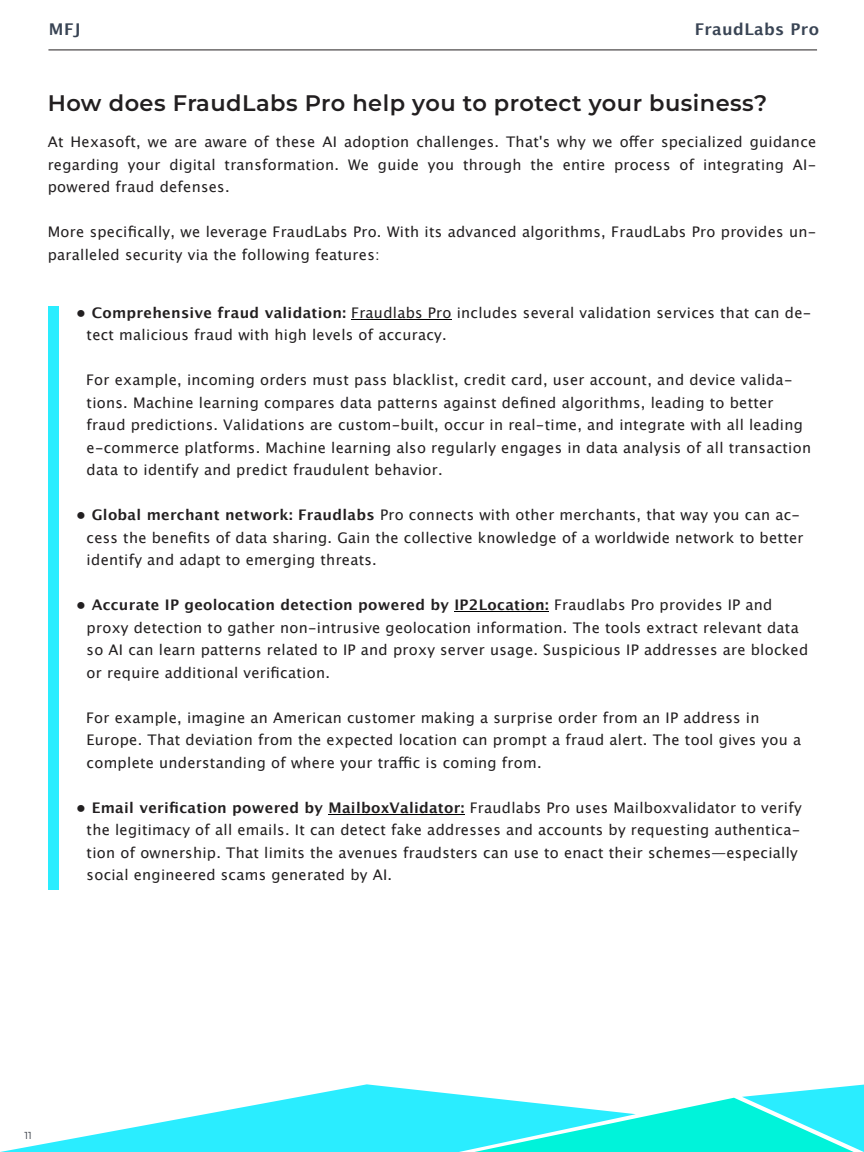
<style>
.page{position:relative;width:864px;height:1152px;background:#fff}
.page>*{position:absolute;margin:0;border:0;box-sizing:border-box;transform-origin:0 0}
.t1{font:600 22.5px "Montserrat";letter-spacing:.02em;color:#221f20}
.t2{font:700 16.2px "Lucida Grande";letter-spacing:.025em;color:#394454}
.t3{font:14.7px/22.5px "Lucida Grande";letter-spacing:.02em;color:#221f20}
.t4{font:10.2px "Montserrat";color:#2e333c}
.s1{font-weight:700}
</style>
<div class="page">
<hr style="left:48px;top:50px;width:769px;height:1px;background:#221f20">
<svg style="left:0;top:1084px;width:474px;height:68px;fill:#2aedff"></svg>
<svg style="left:474px;top:1084px;width:390px;height:68px"></svg>
<hr style="left:351px;top:319px;width:101px;height:1px;background:#000">
<hr style="left:455px;top:612px;width:94px;height:1px;background:#000">
<hr style="left:329px;top:814px;width:136px;height:1px;background:#000">
<div style="left:48px;top:306px;width:11px;height:584px;background:#2aedff"></div>
<p class="t2" style="left:49px;top:22px;width:33px">MFJ</p>
<p class="t2" style="left:695px;top:22px;width:126px">FraudLabs Pro</p>
<h1 class="t1" style="left:48px;top:90px;width:721px">How does FraudLabs Pro help you to protect your business?</h1>
<p class="t3" style="left:48px;top:132px;width:770px;text-align:justify">At Hexasoft, we are aware of these AI adoption challenges. That's why we offer specialized guidance regarding your digital transformation. We guide you through the entire process of integrating AI&shy;powered fraud defenses.</p>
<p class="t3" style="left:48px;top:222px;width:770px">More specifically, we leverage FraudLabs Pro. With its advanced algorithms, FraudLabs Pro provides un&shy;paralleled security via the following features:</p>
<p class="t3" style="left:87px;top:302px;width:726px;text-indent:-10px"><span class="s1">• Comprehensive fraud validation:</span> Fraudlabs Pro includes several validation services that can de&shy;tect malicious fraud with high levels of accuracy.</p>
<p class="t3" style="left:86px;top:370px;width:727px">For example, incoming orders must pass blacklist, credit card, user account, and device valida&shy;tions. Machine learning compares data patterns against defined algorithms, leading to better fraud predictions. Validations are custom-built, occur in real-time, and integrate with all leading e-commerce platforms. Machine learning also regularly engages in data analysis of all transaction data to identify and predict fraudulent behavior.</p>
<p class="t3" style="left:87px;top:505px;width:718px;text-indent:-10px"><span class="s1">• Global merchant network: Fraudlabs</span> Pro connects with other merchants, that way you can ac&shy;cess the benefits of data sharing. Gain the collective knowledge of a worldwide network to better identify and adapt to emerging threats.</p>
<p class="t3" style="left:87px;top:595px;width:723px;text-indent:-10px"><span class="s1">• Accurate IP geolocation detection powered by IP2Location:</span> Fraudlabs Pro provides IP and proxy detection to gather non-intrusive geolocation information. The tools extract relevant data so AI can learn patterns related to IP and proxy server usage. Suspicious IP addresses are blocked or require additional verification.</p>
<p class="t3" style="left:86px;top:707px;width:717px">For example, imagine an American customer making a surprise order from an IP address in<br>Europe. That deviation from the expected location can prompt a fraud alert. The tool gives you a complete understanding of where your traffic is coming from.</p>
<p class="t3" style="left:87px;top:797px;width:717px;text-indent:-10px"><span class="s1">• Email verification powered by MailboxValidator:</span> Fraudlabs Pro uses Mailboxvalidator to verify the legitimacy of all emails. It can detect fake addresses and accounts by requesting authentica&shy;tion of ownership. That limits the avenues fraudsters can use to enact their schemes—especially social engineered scams generated by AI.</p>
<p class="t4" style="left:25px;top:1129px;width:9px">11</p>
</div>
